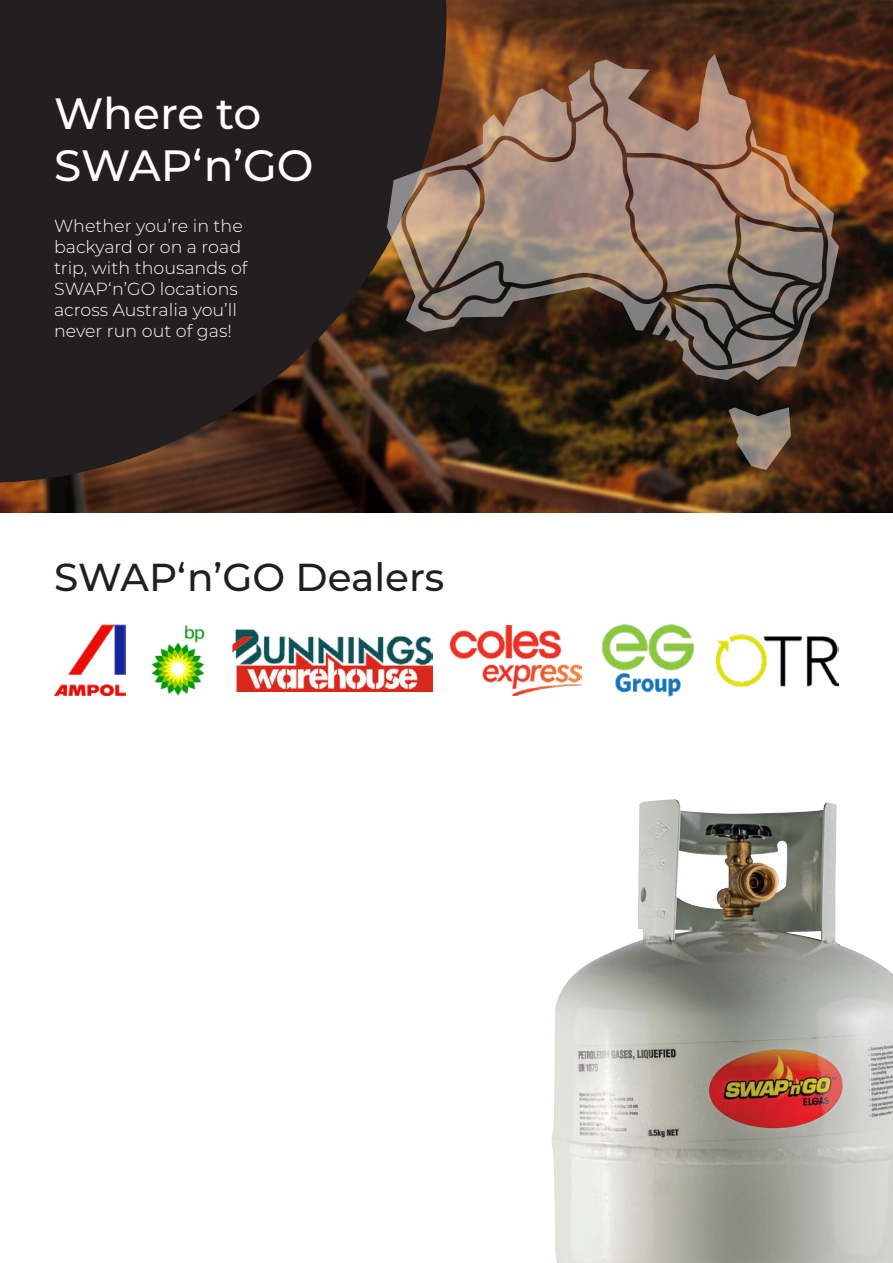
<style>
.page{position:relative;width:893px;height:1263px;background:#fff}
.page>*{position:absolute;margin:0;border:0;box-sizing:border-box;transform-origin:0 0}
.t1{font:500 43.8px/52.5px "Montserrat";color:#fff}
.t2{font:500 39px "Montserrat";color:#231f20}
.t3{font:300 17.55px/21px "Montserrat";color:#fff}
</style>
<div class="page">
<img style="left:0;top:0;width:893px;height:512px">
<img style="left:551px;top:799px;width:342px;height:464px">
<img style="left:54px;top:625px;width:71px;height:71px">
<img style="left:151px;top:625px;width:54px;height:71px">
<img style="left:232px;top:629px;width:200px;height:62px">
<img style="left:451px;top:625px;width:131px;height:70px">
<img style="left:601px;top:624px;width:93px;height:73px">
<img style="left:717px;top:634px;width:122px;height:53px">
<svg style="left:0;top:0;width:446px;height:483px;fill:#231f20"></svg>
<div style="left:390px;top:57px;width:468px;height:432px;background:#231f20;opacity:.75"></div>
<svg style="left:728px;top:407px;width:63px;height:63px"></svg>
<svg style="left:387px;top:89px;width:452px;height:291px"></svg>
<svg style="left:405px;top:54px;width:419px;height:312px"></svg>
<h1 class="t1" style="left:54px;top:88px;width:261px">Where to<br>SWAP‘n’GO</h1>
<p class="t3" style="left:54px;top:216px;width:195px">Whether you’re in the backyard or on a road trip, with thousands of<br>SWAP‘n’GO locations across Australia you’ll never run out of gas!</p>
<h2 class="t2" style="left:54px;top:558px;width:392px">SWAP‘n’GO Dealers</h2>
</div>
